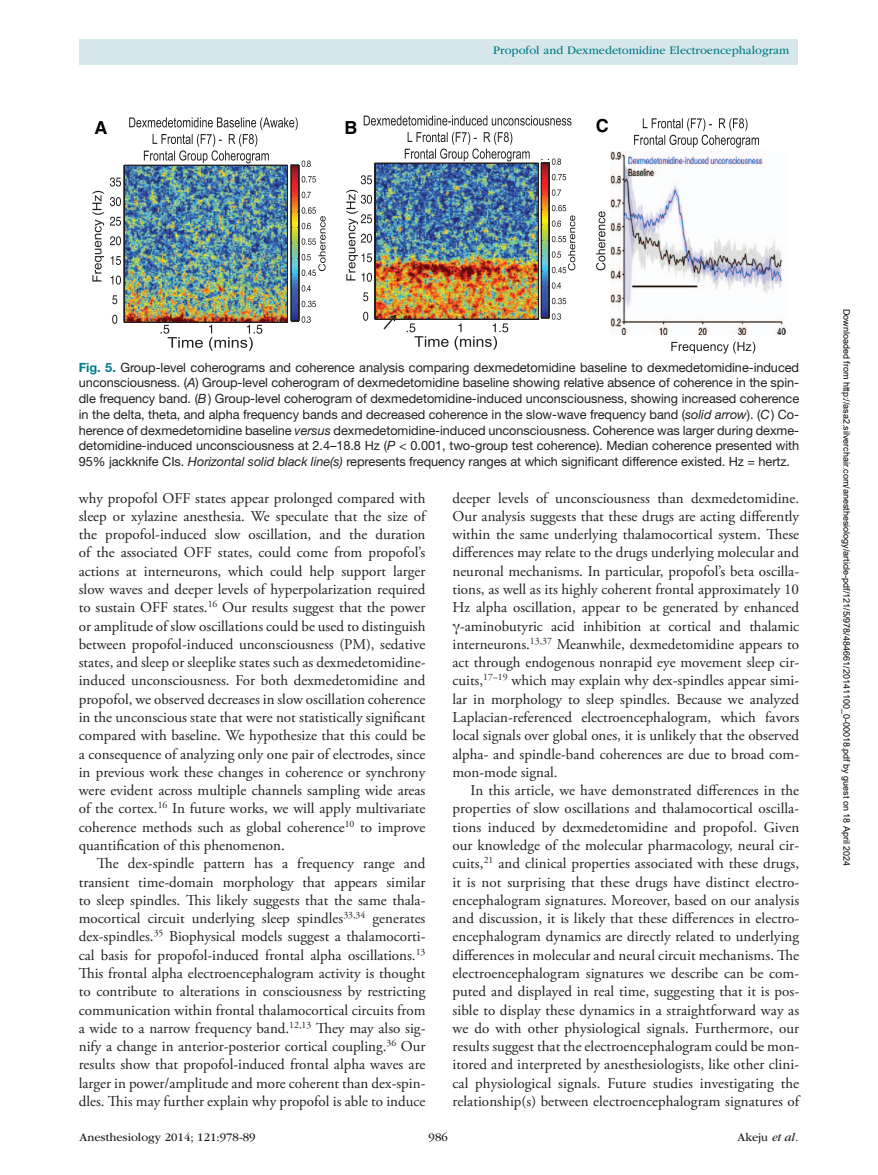
<style>
.page{position:relative;width:878px;height:1175px;background:#fff}
.page>*{position:absolute;margin:0;border:0;box-sizing:border-box;transform-origin:0 0}
.t1{font:700 18px "Helvetica";color:#040503}
.t2{font:15px/18.3px "Adobe Garamond Pro";color:#231f20;text-align:justify}
.t3{font:12.75px/15.8px "Helvetica Neue LT Std";letter-spacing:-.005em;color:#231f20;text-align:justify}
.t4{font:12px "ITC Garamond Std";color:#007d88}
.t5{font:12px "ITC Garamond Std";color:#231f20}
.t6{font:9px "Arial";color:#000}
.s1{font-weight:700;color:#007d88}
.s2{font-style:italic}
.s3{font-family:"Gandhari Unicode"}
</style>
<div class="page">
<div style="left:79px;top:39px;width:718px;height:25px;background:#d6e6ea"></div>
<img style="left:610px;top:151px;width:175px;height:184px">
<svg style="left:92px;top:191px;width:12px;height:90px"></svg>
<svg style="left:596px;top:211px;width:9px;height:59px"></svg>
<svg style="left:671px;top:342px;width:84px;height:11px"></svg>
<svg style="left:364px;top:116px;width:207px;height:10px"></svg>
<img style="left:110px;top:117px;width:215px;height:234px">
<img style="left:346px;top:132px;width:229px;height:218px">
<svg style="left:634px;top:118px;width:125px;height:30px"></svg>
<p class="t4" style="left:493px;top:44px;width:298px">Propofol and Dexmedetomidine Electroencephalogram</p>
<p class="t1" style="left:94px;top:116px;width:14px">A</p>
<p class="t1" style="left:344px;top:116px;width:14px">B</p>
<p class="t1" style="left:595px;top:115px;width:14px">C</p>
<p class="t3" style="left:79px;top:359px;width:722px"><span class="s1">Fig. 5.</span> Group-level coherograms and coherence analysis comparing dexmedetomidine baseline to dexmedetomidine-induced unconsciousness. (<span class="s2">A</span>) Group-level coherogram of dexmedetomidine baseline showing relative absence of coherence in the spin&shy;dle frequency band. (<span class="s2">B</span>) Group-level coherogram of dexmedetomidine-induced unconsciousness, showing increased coherence in the delta, theta, and alpha frequency bands and decreased coherence in the slow-wave frequency band (<span class="s2">solid arrow</span>). (<span class="s2">C</span>) Co&shy;herence of dexmedetomidine baseline <span class="s2">versus</span> dexmedetomidine-induced unconsciousness. Coherence was larger during dexme&shy;detomidine-induced unconsciousness at 2.4–18.8 Hz (<span class="s2">P</span> &lt; 0.001, two-group test coherence). Median coherence presented with 95% jackknife CIs. <span class="s2">Horizontal solid black line(s)</span> represents frequency ranges at which significant difference existed. Hz = hertz.</p>
<p class="t2" style="left:79px;top:489px;width:348px">why propofol OFF states appear prolonged compared with sleep or xylazine anesthesia. We speculate that the size of the propofol-induced slow oscillation, and the duration of the associated OFF states, could come from propofol’s actions at interneurons, which could help support larger slow waves and deeper levels of hyperpolarization required to sustain OFF states.<sup>16</sup> Our results suggest that the power or amplitude of slow oscillations could be used to distinguish between propofol-induced unconsciousness (PM), sedative states, and sleep or sleeplike states such as dexmedetomidine&shy;induced unconsciousness. For both dexmedetomidine and propofol, we observed decreases in slow oscillation coherence in the unconscious state that were not statistically significant compared with baseline. We hypothesize that this could be a consequence of analyzing only one pair of electrodes, since in previous work these changes in coherence or synchrony were evident across multiple channels sampling wide areas of the cortex.<sup>16</sup> In future works, we will apply multivariate coherence methods such as global coherence<sup>10</sup> to improve quantification of this phenomenon.</p>
<p class="t2" style="left:79px;top:855px;width:348px;text-indent:18px">The dex-spindle pattern has a frequency range and transient time-domain morphology that appears similar to sleep spindles. This likely suggests that the same thala&shy;mocortical circuit underlying sleep spindles<sup>33,34</sup> generates dex-spindles.<sup>35</sup> Biophysical models suggest a thalamocorti&shy;cal basis for propofol-induced frontal alpha oscillations.<sup>13<br></sup>This frontal alpha electroencephalogram activity is thought to contribute to alterations in consciousness by restricting communication within frontal thalamocortical circuits from a wide to a narrow frequency band.<sup>12,13</sup> They may also sig&shy;nify a change in anterior-posterior cortical coupling.<sup>36</sup> Our results show that propofol-induced frontal alpha waves are larger in power/amplitude and more coherent than dex-spin&shy;dles. This may further explain why propofol is able to induce</p>
<p class="t2" style="left:452px;top:489px;width:348px">deeper levels of unconsciousness than dexmedetomidine.<br>Our analysis suggests that these drugs are acting differently within the same underlying thalamocortical system. These differences may relate to the drugs underlying molecular and neuronal mechanisms. In particular, propofol’s beta oscilla&shy;tions, as well as its highly coherent frontal approximately 10<br>Hz alpha oscillation, appear to be generated by enhanced <span class="s3">γ</span>-aminobutyric acid inhibition at cortical and thalamic interneurons.<sup>13,37</sup> Meanwhile, dexmedetomidine appears to act through endogenous nonrapid eye movement sleep cir&shy;cuits,<sup>17–19</sup> which may explain why dex-spindles appear simi&shy;lar in morphology to sleep spindles. Because we analyzed Laplacian-referenced electroencephalogram, which favors local signals over global ones, it is unlikely that the observed alpha- and spindle-band coherences are due to broad com&shy;mon-mode signal.</p>
<p class="t2" style="left:452px;top:781px;width:348px;text-indent:18px">In this article, we have demonstrated differences in the properties of slow oscillations and thalamocortical oscilla&shy;tions induced by dexmedetomidine and propofol. Given our knowledge of the molecular pharmacology, neural cir&shy;cuits,<sup>21</sup> and clinical properties associated with these drugs, it is not surprising that these drugs have distinct electro&shy;encephalogram signatures. Moreover, based on our analysis and discussion, it is likely that these differences in electro&shy;encephalogram dynamics are directly related to underlying differences in molecular and neural circuit mechanisms. The electroencephalogram signatures we describe can be com&shy;puted and displayed in real time, suggesting that it is pos&shy;sible to display these dynamics in a straightforward way as we do with other physiological signals. Furthermore, our results suggest that the electroencephalogram could be mon&shy;itored and interpreted by anesthesiologists, like other clini&shy;cal physiological signals. Future studies investigating the relationship(s) between electroencephalogram signatures of</p>
<p class="t5" style="left:80px;top:1130px;width:177px">Anesthesiology 2014; 121:978-89</p>
<p class="t5" style="left:428px;top:1130px;width:21px">986</p>
<p class="t5" style="left:737px;top:1130px;width:62px">Akeju <span class="s2">et al.</span></p>
<p class="t6" style="left:850px;top:309px;width:559px;rotate:90deg">Downloaded from http://asa2.silverchair.com/anesthesiology/article-pdf/121/5/978/484661/20141100_0-00018.pdf by guest on 18 April 2024</p>
</div>
